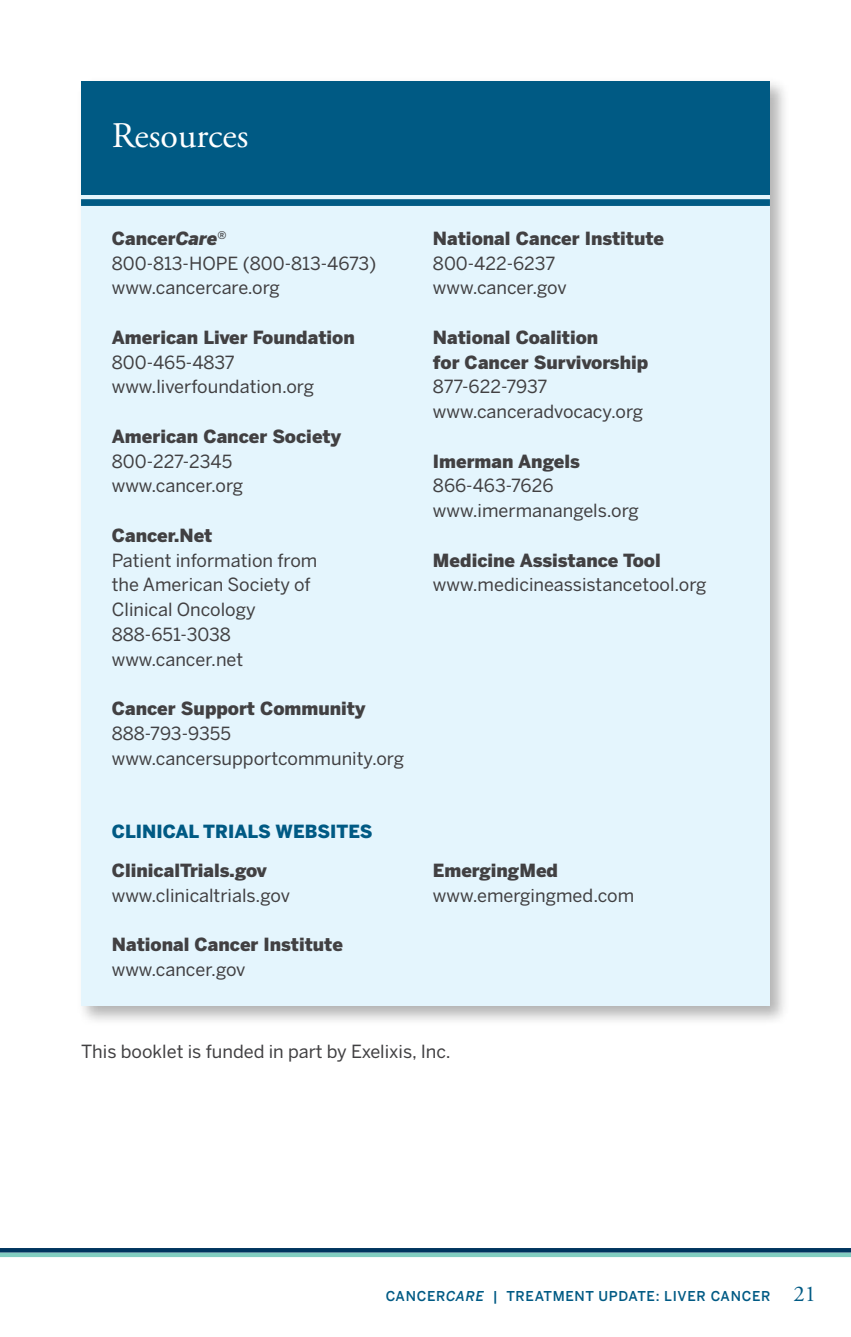
<style>
.page{position:relative;width:851px;height:1337px;background:#fff}
.page>*{position:absolute;margin:0;border:0;box-sizing:border-box;transform-origin:0 0}
.t1{font:36px "Adobe Garamond Pro";color:#fff}
.t2{font:18px/24.8px "Benton Sans";color:#414042}
.t3{font:900 18px/24.8px "Benton Sans";color:#414042}
.t4{font:900 18px "Benton Sans";color:#005a84}
.t5{font:500 13.5px "Benton Sans";letter-spacing:.05em;color:#005a84}
.s1{font-weight:900}
.s2{font-weight:900;font-style:italic}
.s3{font-style:italic}
.s4{font-family:"Adobe Garamond Pro";font-weight:400;font-size:22.5px}
</style>
<div class="page">
<div style="left:0;top:1252px;width:850px;height:5px;background:#82cec1"></div>
<hr style="left:0;top:1248px;width:850px;height:4px;background:#00355f">
<div style="left:77px;top:77px;width:713px;height:949px;background:#000;opacity:.3"></div>
<div style="left:81px;top:81px;width:689px;height:924px;background:#e4f5fd"></div>
<div style="left:81px;top:81px;width:689px;height:113px;background:#005a84"></div>
<div style="left:81px;top:124px;width:689px;height:71px;background:#005a84"></div>
<div style="left:81px;top:199px;width:689px;height:7px;background:#005a84"></div>
<h1 class="t1" style="left:112px;top:114px;width:138px">Resources</h1>
<p class="t2" style="left:112px;top:226px;width:266px"><span class="s1">Cancer</span><span class="s2">Care</span><sup>®<br></sup>800-813-HOPE (800-813-4673) www.cancercare.org</p>
<p class="t3" style="left:112px;top:325px;width:244px">American Liver Foundation</p>
<p class="t2" style="left:112px;top:349px;width:204px">800-465-4837 www.liverfoundation.org</p>
<p class="t3" style="left:112px;top:424px;width:231px">American Cancer Society</p>
<p class="t2" style="left:112px;top:448px;width:133px">800-227-2345 www.cancer.org</p>
<p class="t3" style="left:112px;top:523px;width:102px">Cancer.Net</p>
<p class="t2" style="left:112px;top:547px;width:207px">Patient information from the American Society of<br>Clinical Oncology<br>888-651-3038 www.cancer.net</p>
<p class="t3" style="left:112px;top:696px;width:255px">Cancer Support Community</p>
<p class="t2" style="left:112px;top:721px;width:294px">888-793-9355 www.cancersupportcommunity.org</p>
<p class="t4" style="left:112px;top:821px;width:262px">CLINICAL TRIALS WEBSITES</p>
<p class="t3" style="left:112px;top:858px;width:156px">ClinicalTrials.gov</p>
<p class="t2" style="left:112px;top:882px;width:180px">www.clinicaltrials.gov</p>
<p class="t3" style="left:112px;top:932px;width:233px">National Cancer Institute</p>
<p class="t2" style="left:112px;top:957px;width:135px">www.cancer.gov</p>
<p class="t3" style="left:433px;top:226px;width:233px">National Cancer Institute</p>
<p class="t2" style="left:433px;top:250px;width:135px">800-422-6237 www.cancer.gov</p>
<p class="t3" style="left:433px;top:325px;width:217px">National Coalition<br>for Cancer Survivorship</p>
<p class="t2" style="left:433px;top:374px;width:212px">877-622-7937 www.canceradvocacy.org</p>
<p class="t3" style="left:433px;top:448px;width:148px">Imerman Angels</p>
<p class="t2" style="left:433px;top:473px;width:207px">866-463-7626 www.imermanangels.org</p>
<p class="t3" style="left:433px;top:547px;width:229px">Medicine Assistance Tool</p>
<p class="t2" style="left:433px;top:572px;width:275px">www.medicineassistancetool.org</p>
<p class="t3" style="left:433px;top:858px;width:127px">EmergingMed</p>
<p class="t2" style="left:433px;top:882px;width:203px">www.emergingmed.com</p>
<p class="t2" style="left:81px;top:1039px;width:371px">This booklet is funded in part by Exelixis, Inc.</p>
<p class="t5" style="left:385px;top:1287px;width:432px">CANCER<span class="s3">CARE</span> | TREATMENT UPDATE: LIVER CANCER <span class="s4">21</span></p>
</div>
